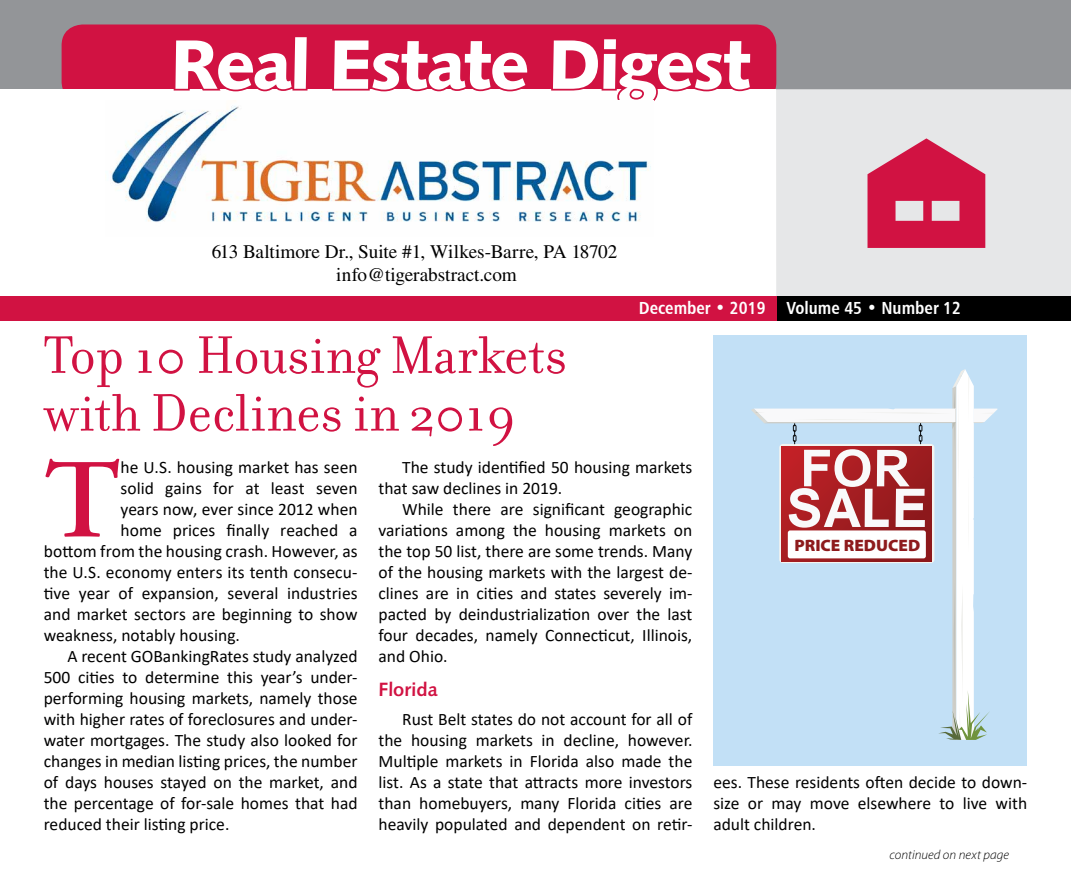
<style>
.page{position:relative;width:1071px;height:882px;background:#fff}
.page>*{position:absolute;margin:0;border:0;box-sizing:border-box;transform-origin:0 0}
.t1{font:600 112.52px "Adobe Garamond Pro";color:#d11242}
.t2{font:70px "Humanist 531 BT Black A";letter-spacing:-.03em;color:#fff}
.t3{font:56.88px/57.8px "Filosofia";color:#d11242}
.t4{font:19.25px/23.1px "Times";letter-spacing:-.005em;color:#000}
.t5{font:19.25px "Humanist 531 BT Bold A";color:#d11242}
.t6{font:17.5px/21px "Calibri";color:#000;text-align:justify}
.t7{font:17.5px "Humanist 777 BT Bold Condensed B";color:#fff}
.t8{font:900 16.62px "Myriad Pro";color:#8e1a1c;scale:1.04 1}
.t9{font:italic 300 13.12px "Myriad Pro";letter-spacing:.01em;color:#000}
</style>
<div class="page">
<div style="left:776px;top:68px;width:295px;height:240px;background:#e6e7e8"></div>
<div style="left:0;top:0;width:1071px;height:89px;background:#939598"></div>
<div style="left:62px;top:24px;width:714px;height:79px;background:#d11242;border-radius:21px"></div>
<div style="left:0;top:89px;width:776px;height:192px;background:#fff"></div>
<div style="left:776px;top:296px;width:295px;height:24px;background:#000"></div>
<div style="left:0;top:296px;width:776px;height:24px;background:#d11242"></div>
<svg style="left:868px;top:138px;width:117px;height:110px"></svg>
<svg style="left:173px;top:89px;width:135px;height:3px"></svg>
<svg style="left:332px;top:89px;width:189px;height:3px"></svg>
<svg style="left:551px;top:89px;width:199px;height:12px"></svg>
<div style="left:713px;top:335px;width:314px;height:431px;background:#c2e0f6"></div>
<svg style="left:751px;top:369px;width:247px;height:371px"></svg>
<img style="left:110px;top:106px;width:541px;height:116px">
<h2 class="t2" style="left:171px;top:20px;width:581px">Real Estate Digest</h2>
<p class="t4" style="left:336px;top:240px;width:283px;text-indent:-125px">613 Baltimore Dr., Suite #1, Wilkes-Barre, PA 18702 info@tigerabstract.com</p>
<p class="t7" style="left:639px;top:297px;width:324px">December • 2019 Volume 45 • Number 12</p>
<h3 class="t3" style="left:44px;top:327px;width:525px">Top 10 Housing Markets with Declines in 2019</h3>
<h1 class="t1" style="left:44px;top:436px;width:78px">T</h1>
<p class="t6" style="left:120px;top:457px;width:239px">he U.S. housing market has seen</p>
<p class="t6" style="left:379px;top:457px;width:315px;text-indent:24px">The study identified 50 housing markets that saw declines in 2019.</p>
<p class="t6" style="left:379px;top:499px;width:315px;text-indent:24px">While there are significant geographic variations among the housing markets on the top 50 list, there are some trends. Many of the housing markets with the largest de&shy;clines are in cities and states severely im&shy;pacted by deindustrialization over the last four decades, namely Connecticut, Illinois, and Ohio.</p>
<p class="t5" style="left:379px;top:677px;width:61px">Florida</p>
<p class="t6" style="left:379px;top:708px;width:315px;text-indent:24px">Rust Belt states do not account for all of the housing markets in decline, however.<br>Multiple markets in Florida also made the list. As a state that attracts more investors than homebuyers, many Florida cities are heavily populated and dependent on retir-</p>
<p class="t6" style="left:120px;top:478px;width:239px">solid gains for at least seven</p>
<p class="t6" style="left:120px;top:499px;width:239px">years now, ever since 2012 when</p>
<p class="t6" style="left:120px;top:520px;width:239px">home prices finally reached a</p>
<p class="t6" style="left:44px;top:541px;width:315px">bottom from the housing crash. However, as</p>
<p class="t6" style="left:44px;top:562px;width:315px">the U.S. economy enters its tenth consecu-</p>
<p class="t6" style="left:44px;top:583px;width:315px">tive year of expansion, several industries</p>
<p class="t6" style="left:44px;top:604px;width:315px">and market sectors are beginning to show</p>
<p class="t6" style="left:44px;top:625px;width:198px">weakness, notably housing.</p>
<p class="t6" style="left:67px;top:646px;width:292px">A recent GOBankingRates study analyzed</p>
<p class="t6" style="left:44px;top:667px;width:315px">500 cities to determine this year’s under-</p>
<p class="t6" style="left:44px;top:688px;width:315px">performing housing markets, namely those</p>
<p class="t6" style="left:44px;top:709px;width:315px">with higher rates of foreclosures and under-</p>
<p class="t6" style="left:44px;top:730px;width:315px">water mortgages. The study also looked for</p>
<p class="t6" style="left:44px;top:751px;width:315px">changes in median listing prices, the number</p>
<p class="t6" style="left:44px;top:772px;width:315px">of days houses stayed on the market, and</p>
<p class="t6" style="left:44px;top:793px;width:315px">the percentage of for-sale homes that had</p>
<p class="t6" style="left:44px;top:814px;width:187px">reduced their listing price.</p>
<p class="t8" style="left:794px;top:536px;width:123px">PRICE REDUCED</p>
<p class="t6" style="left:713px;top:772px;width:315px">ees. These residents often decide to down&shy;size or may move elsewhere to live with adult children.</p>
<p class="t9" style="left:890px;top:848px;width:121px">continued on next page</p>
</div>
